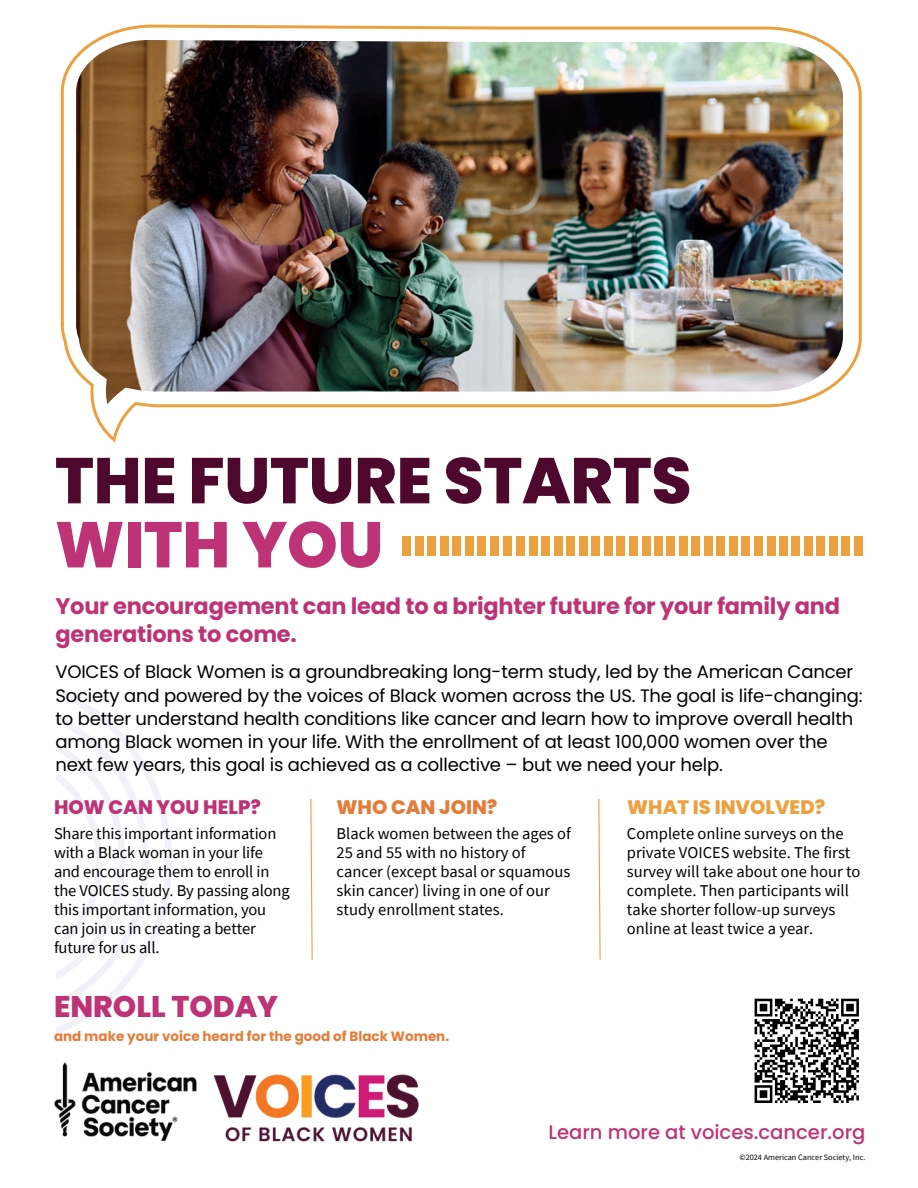
<style>
.page{position:relative;width:918px;height:1188px;background:#fff}
.page>*{position:absolute;margin:0;border:0;box-sizing:border-box;transform-origin:0 0}
.t1{font:800 64.5px/64.1px "Poppins";letter-spacing:-.005em;color:#4e082e}
.t2{font:800 29.85px "Poppins";color:#be3276}
.t3{font:700 22.5px/28.5px "Poppins";letter-spacing:-.01em;color:#be3276}
.t4{font:500 19.5px "Poppins";color:#be3276}
.t5{font:800 19.5px "Poppins";color:#eca140}
.t6{font:800 19.5px "Poppins";color:#be3276}
.t7{font:800 19.5px "Poppins";color:#e47c38}
.t8{font:18px/23.2px "Poppins";letter-spacing:-.01em;color:#000}
.t9{font:16.5px/19.2px "Source Sans Pro";color:#000}
.t10{font:700 13.5px "Poppins";color:#e47c38}
.t11{font:8.25px "Source Sans Pro";color:#000}
.s1{color:#be3276}
</style>
<div class="page">
<svg style="left:61px;top:25px;width:801px;height:415px"></svg>
<img style="left:76px;top:40px;width:767px;height:364px">
<div style="left:666px;top:536px;width:9px;height:20px;background:#eca140"></div>
<div style="left:704px;top:536px;width:9px;height:20px;background:#eca140"></div>
<div style="left:654px;top:536px;width:9px;height:20px;background:#eca140"></div>
<div style="left:741px;top:536px;width:9px;height:20px;background:#eca140"></div>
<div style="left:779px;top:536px;width:9px;height:20px;background:#eca140"></div>
<div style="left:679px;top:536px;width:9px;height:20px;background:#eca140"></div>
<div style="left:716px;top:536px;width:9px;height:20px;background:#eca140"></div>
<div style="left:754px;top:536px;width:9px;height:20px;background:#eca140"></div>
<div style="left:691px;top:536px;width:9px;height:20px;background:#eca140"></div>
<div style="left:729px;top:536px;width:9px;height:20px;background:#eca140"></div>
<div style="left:767px;top:536px;width:9px;height:20px;background:#eca140"></div>
<div style="left:804px;top:536px;width:9px;height:20px;background:#eca140"></div>
<div style="left:841px;top:536px;width:9px;height:20px;background:#eca140"></div>
<div style="left:791px;top:536px;width:9px;height:20px;background:#eca140"></div>
<div style="left:816px;top:536px;width:9px;height:20px;background:#eca140"></div>
<div style="left:854px;top:536px;width:9px;height:20px;background:#eca140"></div>
<div style="left:829px;top:536px;width:9px;height:20px;background:#eca140"></div>
<div style="left:529px;top:536px;width:9px;height:20px;background:#eca140"></div>
<div style="left:566px;top:536px;width:9px;height:20px;background:#eca140"></div>
<div style="left:516px;top:536px;width:9px;height:20px;background:#eca140"></div>
<div style="left:604px;top:536px;width:9px;height:20px;background:#eca140"></div>
<div style="left:642px;top:536px;width:9px;height:20px;background:#eca140"></div>
<div style="left:541px;top:536px;width:9px;height:20px;background:#eca140"></div>
<div style="left:579px;top:536px;width:9px;height:20px;background:#eca140"></div>
<div style="left:616px;top:536px;width:9px;height:20px;background:#eca140"></div>
<div style="left:554px;top:536px;width:9px;height:20px;background:#eca140"></div>
<div style="left:591px;top:536px;width:9px;height:20px;background:#eca140"></div>
<div style="left:629px;top:536px;width:9px;height:20px;background:#eca140"></div>
<div style="left:427px;top:536px;width:9px;height:20px;background:#eca140"></div>
<div style="left:465px;top:536px;width:9px;height:20px;background:#eca140"></div>
<div style="left:503px;top:536px;width:9px;height:20px;background:#eca140"></div>
<div style="left:402px;top:536px;width:9px;height:20px;background:#eca140"></div>
<div style="left:440px;top:536px;width:9px;height:20px;background:#eca140"></div>
<div style="left:478px;top:536px;width:8px;height:20px;background:#eca140"></div>
<div style="left:415px;top:536px;width:9px;height:20px;background:#eca140"></div>
<div style="left:452px;top:536px;width:9px;height:20px;background:#eca140"></div>
<div style="left:490px;top:536px;width:9px;height:20px;background:#eca140"></div>
<svg style="left:56px;top:688px;width:116px;height:346px"></svg>
<svg style="left:754px;top:998px;width:105px;height:105px"></svg>
<img style="left:54px;top:1062px;width:365px;height:80px">
<svg style="left:598px;top:799px;width:3px;height:161px"></svg>
<svg style="left:310px;top:799px;width:3px;height:161px"></svg>
<p class="t1" style="left:55px;top:449px;width:638px">THE FUTURE STARTS<br><span class="s1">WITH YOU</span></p>
<h1 class="t3" style="left:55px;top:592px;width:786px">Your encouragement can lead to a brighter future for your family and generations to come.</h1>
<h3 class="t8" style="left:55px;top:660px;width:809px">VOICES of Black Women is a groundbreaking long-term study, led by the American Cancer Society and powered by the voices of Black women across the US. The goal is life-changing: to better understand health conditions like cancer and learn how to improve overall health among Black women in your life. With the enrollment of at least 100,000 women over the next few years, this goal is achieved as a collective – but we need your help.</h3>
<h6 class="t6" style="left:54px;top:794px;width:208px">HOW CAN YOU HELP?</h6>
<p class="t7" style="left:337px;top:794px;width:162px">WHO CAN JOIN?</p>
<h4 class="t5" style="left:627px;top:794px;width:199px">WHAT IS INVOLVED?</h4>
<h4 class="t9" style="left:54px;top:823px;width:237px">Share this important information with a Black woman in your life and encourage them to enroll in the VOICES study. By passing along this important information, you can join us in creating a better future for us all.</h4>
<h4 class="t9" style="left:337px;top:823px;width:236px">Black women between the ages of<br>25 and 55 with no history of cancer (except basal or squamous skin cancer) living in one of our study enrollment states.</h4>
<p class="t9" style="left:627px;top:823px;width:235px">Complete online surveys on the private VOICES website. The first survey will take about one hour to complete. Then participants will take shorter follow-up surveys online at least twice a year.</p>
<h2 class="t2" style="left:54px;top:986px;width:226px">ENROLL TODAY</h2>
<p class="t10" style="left:54px;top:1027px;width:397px">and make your voice heard for the good of Black Women.</p>
<p class="t4" style="left:548px;top:1118px;width:319px">Learn more at voices.cancer.org</p>
<p class="t11" style="left:740px;top:1152px;width:127px">©2024 American Cancer Society, Inc.</p>
</div>
